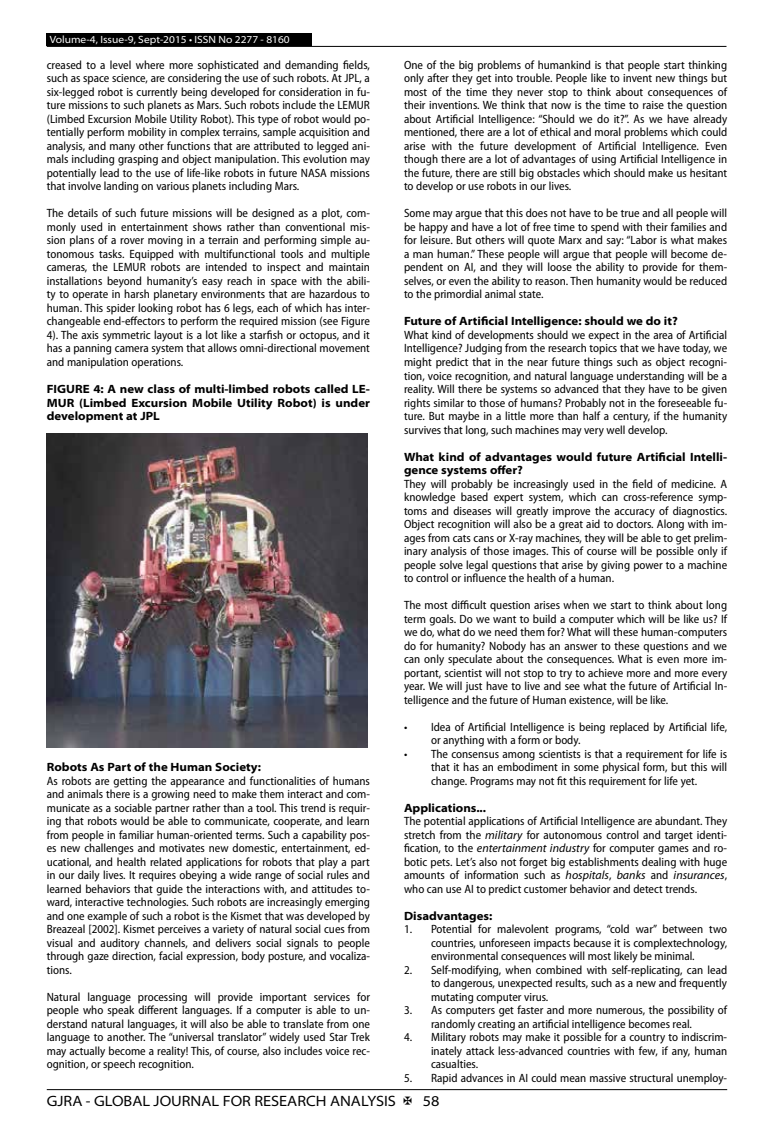
<style>
.page{position:relative;width:774px;height:1136px;background:#fff}
.page>*{position:absolute;margin:0;border:0;box-sizing:border-box;transform-origin:0 0}
.t1{font:semi-expanded 15px "Myriad Pro";color:#000}
.t2{font:semi-condensed 12px/13.5px "Myriad Pro";color:#000;text-align:justify}
.t3{font:700 semi-expanded 12px/13.5px "Myriad Pro";color:#000;text-align:justify}
.t4{font:semi-expanded 10.5px "Myriad Pro";color:#fff}
.s1{font-style:italic;font-stretch:normal}
</style>
<div class="page">
<hr style="left:47px;top:1089px;width:680px;height:1px;background:#000">
<div style="left:47px;top:33px;width:265px;height:13px;background:#000"></div>
<hr style="left:47px;top:46px;width:679px;height:1px;background:#000">
<img style="left:47px;top:433px;width:320px;height:314px">
<p class="t4" style="left:50px;top:34px;width:241px">Volume-4, Issue-9, Sept-2015 • ISSN No 2277 - 8160</p>
<p class="t2" style="left:47px;top:58px;width:325px">creased to a level where more sophisticated and demanding fields, such as space science, are considering the use of such robots. At JPL, a six-legged robot is currently being developed for consideration in fu&shy;ture missions to such planets as Mars. Such robots include the LEMUR (Limbed Excursion Mobile Utility Robot). This type of robot would po&shy;tentially perform mobility in complex terrains, sample acquisition and analysis, and many other functions that are attributed to legged ani&shy;mals including grasping and object manipulation. This evolution may potentially lead to the use of life-like robots in future NASA missions that involve landing on various planets including Mars.</p>
<p class="t2" style="left:47px;top:207px;width:325px">The details of such future missions will be designed as a plot, com&shy;monly used in entertainment shows rather than conventional mis&shy;sion plans of a rover moving in a terrain and performing simple au&shy;tonomous tasks. Equipped with multifunctional tools and multiple cameras, the LEMUR robots are intended to inspect and maintain installations beyond humanity’s easy reach in space with the abili&shy;ty to operate in harsh planetary environments that are hazardous to human. This spider looking robot has 6 legs, each of which has inter&shy;changeable end-effectors to perform the required mission (see Figure 4). The axis symmetric layout is a lot like a starfish or octopus, and it has a panning camera system that allows omni-directional movement and manipulation operations.</p>
<p class="t3" style="left:47px;top:382px;width:325px">FIGURE 4: A new class of multi-limbed robots called LE-MUR (Limbed Excursion Mobile Utility Robot) is under development at JPL</p>
<p class="t3" style="left:47px;top:760px;width:216px">Robots As Part of the Human Society:</p>
<p class="t2" style="left:47px;top:774px;width:325px">As robots are getting the appearance and functionalities of humans and animals there is a growing need to make them interact and com&shy;municate as a sociable partner rather than a tool. This trend is requir&shy;ing that robots would be able to communicate, cooperate, and learn from people in familiar human-oriented terms. Such a capability pos&shy;es new challenges and motivates new domestic, entertainment, ed&shy;ucational, and health related applications for robots that play a part in our daily lives. It requires obeying a wide range of social rules and learned behaviors that guide the interactions with, and attitudes to&shy;ward, interactive technologies. Such robots are increasingly emerging and one example of such a robot is the Kismet that was developed by Breazeal [2002]. Kismet perceives a variety of natural social cues from visual and auditory channels, and delivers social signals to people through gaze direction, facial expression, body posture, and vocaliza&shy;tions.</p>
<p class="t2" style="left:47px;top:990px;width:325px">Natural language processing will provide important services for people who speak different languages. If a computer is able to un&shy;derstand natural languages, it will also be able to translate from one language to another. The “universal translator” widely used Star Trek may actually become a reality! This, of course, also includes voice rec&shy;ognition, or speech recognition.</p>
<p class="t2" style="left:404px;top:58px;width:325px">One of the big problems of humankind is that people start thinking only after they get into trouble. People like to invent new things but most of the time they never stop to think about consequences of their inventions. We think that now is the time to raise the question about Artificial Intelligence: “Should we do it?”. As we have already mentioned, there are a lot of ethical and moral problems which could arise with the future development of Artificial Intelligence. Even though there are a lot of advantages of using Artificial Intelligence in the future, there are still big obstacles which should make us hesitant to develop or use robots in our lives.</p>
<p class="t2" style="left:404px;top:207px;width:325px">Some may argue that this does not have to be true and all people will be happy and have a lot of free time to spend with their families and for leisure. But others will quote Marx and say: “Labor is what makes a man human.” These people will argue that people will become de&shy;pendent on AI, and they will loose the ability to provide for them&shy;selves, or even the ability to reason. Then humanity would be reduced to the primordial animal state.</p>
<p class="t3" style="left:404px;top:315px;width:275px">Future of Artificial Intelligence: should we do it?</p>
<p class="t2" style="left:404px;top:328px;width:325px">What kind of developments should we expect in the area of Artificial Intelligence? Judging from the research topics that we have today, we might predict that in the near future things such as object recogni&shy;tion, voice recognition, and natural language understanding will be a reality. Will there be systems so advanced that they have to be given rights similar to those of humans? Probably not in the foreseeable fu&shy;ture. But maybe in a little more than half a century, if the humanity survives that long, such machines may very well develop.</p>
<p class="t3" style="left:404px;top:450px;width:325px">What kind of advantages would future Artificial Intelli&shy;gence systems offer?</p>
<p class="t2" style="left:404px;top:477px;width:325px">They will probably be increasingly used in the field of medicine. A knowledge based expert system, which can cross-reference symp&shy;toms and diseases will greatly improve the accuracy of diagnostics.<br>Object recognition will also be a great aid to doctors. Along with im&shy;ages from cats cans or X-ray machines, they will be able to get prelim&shy;inary analysis of those images. This of course will be possible only if people solve legal questions that arise by giving power to a machine to control or influence the health of a human.</p>
<p class="t2" style="left:404px;top:598px;width:325px">The most difficult question arises when we start to think about long term goals. Do we want to build a computer which will be like us? If we do, what do we need them for? What will these human-computers do for humanity? Nobody has an answer to these questions and we can only speculate about the consequences. What is even more im&shy;portant, scientist will not stop to try to achieve more and more every year. We will just have to live and see what the future of Artificial In&shy;telligence and the future of Human existence, will be like.</p>
<p class="t2" style="left:431px;top:720px;width:298px;text-indent:-27px">• Idea of Artificial Intelligence is being replaced by Artificial life, or anything with a form or body.</p>
<p class="t2" style="left:431px;top:747px;width:298px;text-indent:-27px">• The consensus among scientists is that a requirement for life is that it has an embodiment in some physical form, but this will change. Programs may not fit this requirement for life yet.</p>
<p class="t3" style="left:404px;top:801px;width:84px">Applications...</p>
<p class="t2" style="left:404px;top:814px;width:325px">The potential applications of Artificial Intelligence are abundant. They stretch from the <span class="s1">military</span> for autonomous control and target identi&shy;fication, to the <span class="s1">entertainment industry</span> for computer games and ro&shy;botic pets. Let’s also not forget big establishments dealing with huge amounts of information such as <span class="s1">hospitals</span>, <span class="s1">banks</span> and <span class="s1">insurances</span>, who can use AI to predict customer behavior and detect trends.</p>
<p class="t3" style="left:404px;top:909px;width:90px">Disadvantages:</p>
<p class="t2" style="left:431px;top:922px;width:298px;text-indent:-27px">1. Potential for malevolent programs, “cold war” between two countries, unforeseen impacts because it is complextechnology, environmental consequences will most likely be minimal.</p>
<p class="t2" style="left:431px;top:963px;width:298px;text-indent:-27px">2. Self-modifying, when combined with self-replicating, can lead to dangerous, unexpected results, such as a new and frequently mutating computer virus.</p>
<p class="t2" style="left:431px;top:1003px;width:298px;text-indent:-27px">3. As computers get faster and more numerous, the possibility of randomly creating an artificial intelligence becomes real.</p>
<p class="t2" style="left:431px;top:1030px;width:298px;text-indent:-27px">4. Military robots may make it possible for a country to indiscrim&shy;inately attack less-advanced countries with few, if any, human casualties.</p>
<p class="t2" style="left:404px;top:1071px;width:325px">5. Rapid advances in AI could mean massive structural unemploy-</p>
<p class="t1" style="left:47px;top:1092px;width:351px">GJRA - GLOBAL JOURNAL FOR RESEARCH ANALYSIS</p>
<p class="t1" style="left:423px;top:1092px;width:18px">58</p>
</div>
